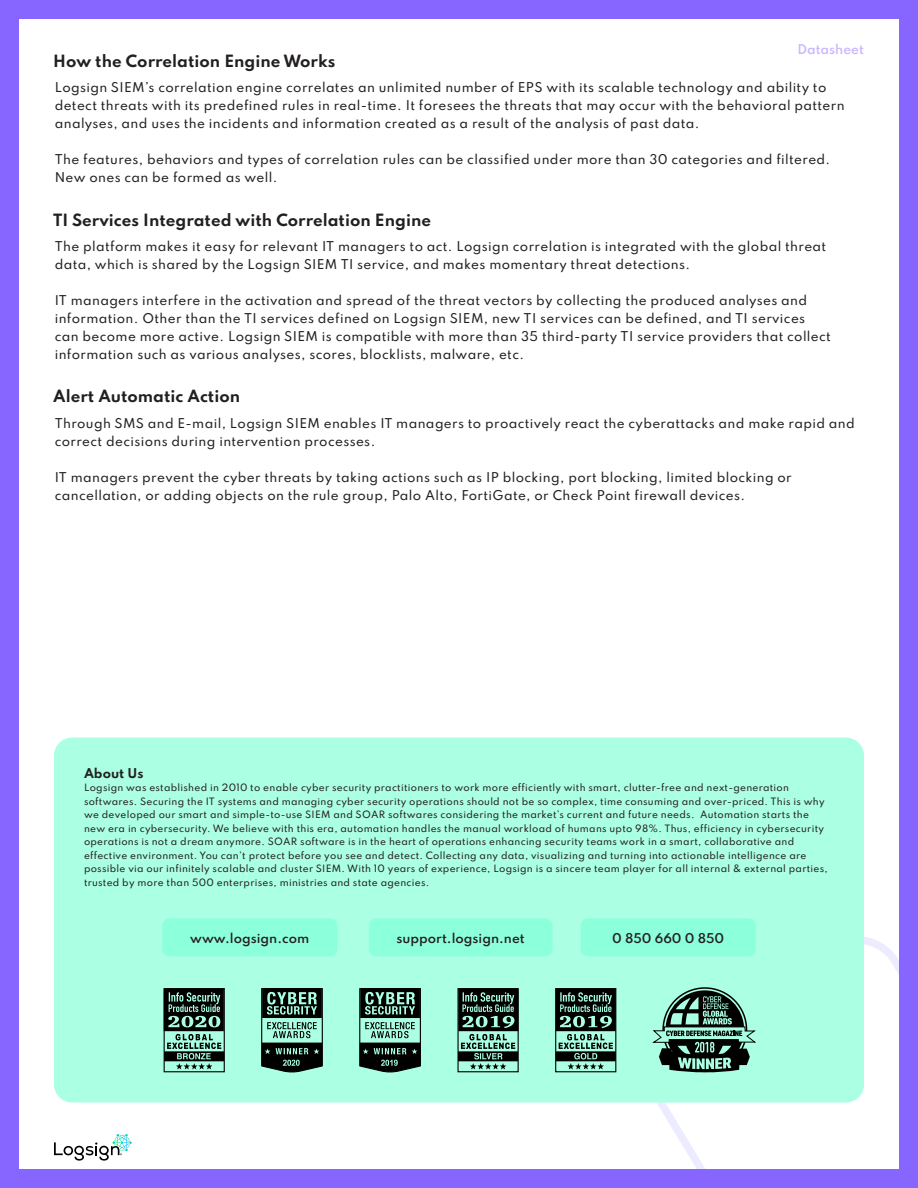
<style>
.page{position:relative;width:918px;height:1188px;background:#fff}
.page>*{position:absolute;margin:0;border:0;box-sizing:border-box;transform-origin:0 0}
.t1{font:700 15px "Spartan";color:#231f20}
.Paragraph_Style_1{font:500 12px/18px "Spartan";letter-spacing:.03em;color:#231f20}
.Paragraph_Style_1-2{font:600 12px "Spartan";color:#231f20}
.t2{font:600 12px "Spartan";color:#c9b8ff}
.t3{font:700 12px "Spartan";color:#231f20}
.Paragraph_Style_1-3{font:500 9px/13.5px "Spartan";letter-spacing:.03em;color:#231f20}
</style>
<div class="page">
<svg style="left:657px;top:937px;width:242px;height:232px"></svg>
<svg style="left:54px;top:1134px;width:78px;height:27px"></svg>
<div style="left:54px;top:738px;width:810px;height:365px;background:#abffe3;border-radius:18px"></div>
<div style="left:581px;top:918px;width:175px;height:38px;background:#8cffdb;border-radius:8px"></div>
<div style="left:162px;top:918px;width:175px;height:38px;background:#8cffdb;border-radius:8px"></div>
<div style="left:369px;top:918px;width:184px;height:38px;background:#8cffdb;border-radius:8px"></div>
<svg style="left:557px;top:990px;width:57px;height:79px"></svg>
<div style="left:555px;top:988px;width:61px;height:84px;border:1px solid #000"></div>
<svg style="left:359px;top:988px;width:62px;height:85px"></svg>
<svg style="left:261px;top:988px;width:62px;height:85px"></svg>
<svg style="left:459px;top:990px;width:58px;height:79px"></svg>
<div style="left:457px;top:988px;width:62px;height:84px;border:1px solid #000"></div>
<svg style="left:166px;top:990px;width:57px;height:79px"></svg>
<div style="left:164px;top:988px;width:61px;height:84px;border:1px solid #000"></div>
<svg style="left:652px;top:990px;width:104px;height:83px"></svg>
<div style="left:0;top:0;width:19px;height:1188px;background:#8766ff"></div>
<div style="left:899px;top:0;width:19px;height:1188px;background:#8766ff"></div>
<div style="left:19px;top:0;width:880px;height:19px;background:#8766ff"></div>
<div style="left:19px;top:1169px;width:880px;height:19px;background:#8766ff"></div>
<p class="t2" style="left:797px;top:40px;width:68px">Datasheet</p>
<p class="t1" style="left:53px;top:50px;width:284px">How the Correlation Engine Works</p>
<p class="Paragraph_Style_1" style="left:55px;top:78px;width:791px">Logsign SIEM’s correlation engine correlates an unlimited number of EPS with its scalable technology and ability to detect threats with its predefined rules in real-time. It foresees the threats that may occur with the behavioral pattern analyses, and uses the incidents and information created as a result of the analysis of past data.</p>
<p class="Paragraph_Style_1" style="left:55px;top:150px;width:777px">The features, behaviors and types of correlation rules can be classified under more than 30 categories and filtered.<br>New ones can be formed as well.</p>
<p class="t1" style="left:53px;top:208px;width:379px">TI Services Integrated with Correlation Engine</p>
<p class="Paragraph_Style_1" style="left:55px;top:237px;width:773px">The platform makes it easy for relevant IT managers to act. Logsign correlation is integrated with the global threat data, which is shared by the Logsign SIEM TI service, and makes momentary threat detections.</p>
<p class="Paragraph_Style_1" style="left:55px;top:291px;width:778px">IT managers interfere in the activation and spread of the threat vectors by collecting the produced analyses and information. Other than the TI services defined on Logsign SIEM, new TI services can be defined, and TI services can become more active. Logsign SIEM is compatible with more than 35 third-party TI service providers that collect information such as various analyses, scores, blocklists, malware, etc.</p>
<p class="t1" style="left:53px;top:385px;width:188px">Alert Automatic Action</p>
<p class="Paragraph_Style_1" style="left:55px;top:413px;width:802px">Through SMS and E-mail, Logsign SIEM enables IT managers to proactively react the cyberattacks and make rapid and correct decisions during intervention processes.</p>
<p class="Paragraph_Style_1" style="left:55px;top:467px;width:739px">IT managers prevent the cyber threats by taking actions such as IP blocking, port blocking, limited blocking or cancellation, or adding objects on the rule group, Palo Alto, FortiGate, or Check Point firewall devices.</p>
<p class="t3" style="left:84px;top:764px;width:61px">About Us</p>
<p class="Paragraph_Style_1-3" style="left:84px;top:781px;width:745px">Logsign was established in 2010 to enable cyber security practitioners to work more efficiently with smart, clutter-free and next-generation softwares. Securing the IT systems and managing cyber security operations should not be so complex, time consuming and over-priced. This is why we developed our smart and simple-to-use SIEM and SOAR softwares considering the market’s current and future needs. Automation starts the new era in cybersecurity. We believe with this era, automation handles the manual workload of humans upto 98%. Thus, efficiency in cybersecurity operations is not a dream anymore. SOAR software is in the heart of operations enhancing security teams work in a smart, collaborative and effective environment. You can’t protect before you see and detect. Collecting any data, visualizing and turning into actionable intelligence are possible via our infinitely scalable and cluster SIEM. With 10 years of experience, Logsign is a sincere team player for all internal &amp; external parties, trusted by more than 500 enterprises, ministries and state agencies.</p>
<p class="Paragraph_Style_1-2" style="left:190px;top:929px;width:120px">www.logsign.com</p>
<p class="Paragraph_Style_1-2" style="left:397px;top:929px;width:130px">support.logsign.net</p>
<p class="Paragraph_Style_1-2" style="left:612px;top:929px;width:113px">0 850 660 0 850</p>
</div>
